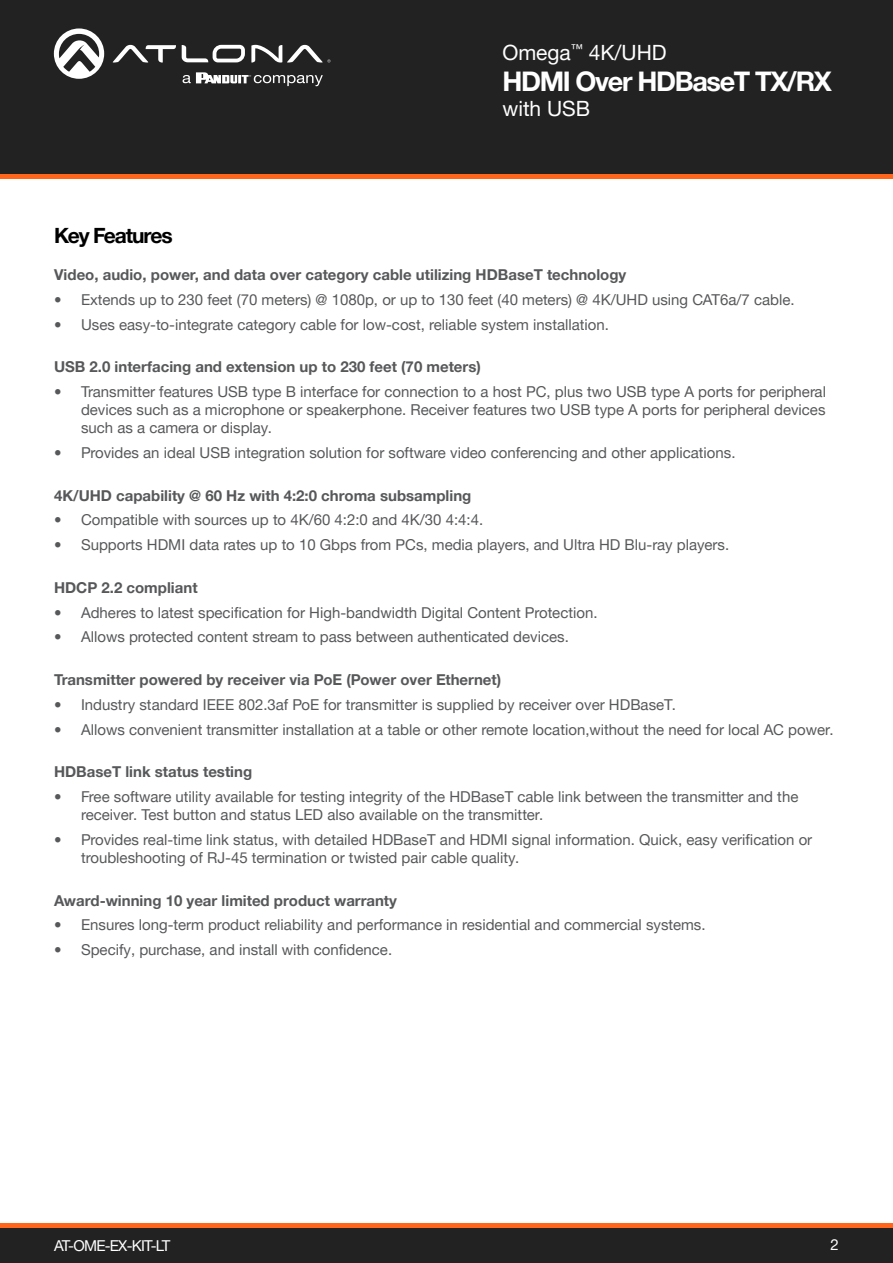
<style>
.page{position:relative;width:893px;height:1263px;background:#fff}
.page>*{position:absolute;margin:0;border:0;box-sizing:border-box;transform-origin:0 0}
.t1{font:700 27px "Helvetica Neue LTW1 G";letter-spacing:-.05em;color:#fff}
.t2{font:21px "Helvetica Neue LTW1 G";color:#fff}
.Product_Type_First_P{font:700 21px "Helvetica Neue LTW1 G";letter-spacing:-.05em;color:#000}
.t3{font:15px/18px "Helvetica Neue LTW1 G";color:#57585a}
.Bullets{font:700 15px "Helvetica Neue LTW1 G";color:#57585a}
.t4{font:15px "Helvetica Neue LTW1 G";letter-spacing:-.05em;color:#fff}
</style>
<div class="page">
<div style="left:0;top:1227px;width:893px;height:36px;background:#222"></div>
<hr style="left:0;top:1223px;width:893px;height:4px;background:#ff661c">
<div style="left:0;top:0;width:893px;height:174px;background:#222"></div>
<hr style="left:0;top:174px;width:893px;height:4px;background:#ff661c">
<svg style="left:182px;top:45px;width:63px;height:17px"></svg>
<svg style="left:113px;top:45px;width:63px;height:18px"></svg>
<svg style="left:251px;top:45px;width:80px;height:18px"></svg>
<svg style="left:54px;top:28px;width:50px;height:51px"></svg>
<svg style="left:183px;top:72px;width:140px;height:14px"></svg>
<h2 class="t2" style="left:502px;top:39px;width:166px">Omega<sup>™</sup> 4K/UHD</h2>
<h2 class="t2" style="left:502px;top:95px;width:89px">with USB</h2>
<h1 class="t1" style="left:502px;top:65px;width:331px">HDMI Over HDBaseT TX/RX</h1>
<p class="Product_Type_First_P" style="left:54px;top:223px;width:120px">Key Features</p>
<p class="Bullets" style="left:54px;top:265px;width:574px">Video, audio, power, and data over category cable utilizing HDBaseT technology</p>
<p class="t3" style="left:54px;top:290px;width:742px">• Extends up to 230 feet (70 meters) @ 1080p, or up to 130 feet (40 meters) @ 4K/UHD using CAT6a/7 cable.</p>
<p class="t3" style="left:54px;top:315px;width:557px">• Uses easy-to-integrate category cable for low-cost, reliable system installation.</p>
<p class="Bullets" style="left:54px;top:358px;width:428px">USB 2.0 interfacing and extension up to 230 feet (70 meters)</p>
<p class="t3" style="left:81px;top:383px;width:746px;text-align:justify;text-indent:-27px">• Transmitter features USB type B interface for connection to a host PC, plus two USB type A ports for peripheral devices such as a microphone or speakerphone. Receiver features two USB type A ports for peripheral devices such as a camera or display.</p>
<p class="t3" style="left:54px;top:443px;width:683px">• Provides an ideal USB integration solution for software video conferencing and other applications.</p>
<p class="Bullets" style="left:54px;top:486px;width:419px">4K/UHD capability @ 60 Hz with 4:2:0 chroma subsampling</p>
<p class="t3" style="left:54px;top:511px;width:431px">• Compatible with sources up to 4K/60 4:2:0 and 4K/30 4:4:4.</p>
<p class="t3" style="left:54px;top:536px;width:677px">• Supports HDMI data rates up to 10 Gbps from PCs, media players, and Ultra HD Blu-ray players.</p>
<p class="Bullets" style="left:54px;top:578px;width:145px">HDCP 2.2 compliant</p>
<p class="t3" style="left:54px;top:603px;width:545px">• Adheres to latest specification for High-bandwidth Digital Content Protection.</p>
<p class="t3" style="left:54px;top:628px;width:516px">• Allows protected content stream to pass between authenticated devices.</p>
<p class="Bullets" style="left:54px;top:670px;width:449px">Transmitter powered by receiver via PoE (Power over Ethernet)</p>
<p class="t3" style="left:54px;top:695px;width:623px">• Industry standard IEEE 802.3af PoE for transmitter is supplied by receiver over HDBaseT.</p>
<p class="t3" style="left:54px;top:720px;width:781px">• Allows convenient transmitter installation at a table or other remote location,without the need for local AC power.</p>
<p class="Bullets" style="left:54px;top:763px;width:200px">HDBaseT link status testing</p>
<p class="t3" style="left:81px;top:788px;width:719px;text-indent:-27px">• Free software utility available for testing integrity of the HDBaseT cable link between the transmitter and the receiver. Test button and status LED also available on the transmitter.</p>
<p class="t3" style="left:81px;top:830px;width:733px;text-indent:-27px">• Provides real-time link status, with detailed HDBaseT and HDMI signal information. Quick, easy verification or troubleshooting of RJ-45 termination or twisted pair cable quality.</p>
<p class="Bullets" style="left:54px;top:891px;width:344px">Award-winning 10 year limited product warranty</p>
<p class="t3" style="left:54px;top:916px;width:653px">• Ensures long-term product reliability and performance in residential and commercial systems.</p>
<p class="t3" style="left:54px;top:941px;width:340px">• Specify, purchase, and install with confidence.</p>
<p class="t4" style="left:54px;top:1236px;width:118px">AT-OME-EX-KIT-LT</p>
<p class="t4" style="left:831px;top:1235px;width:10px">2</p>
</div>
